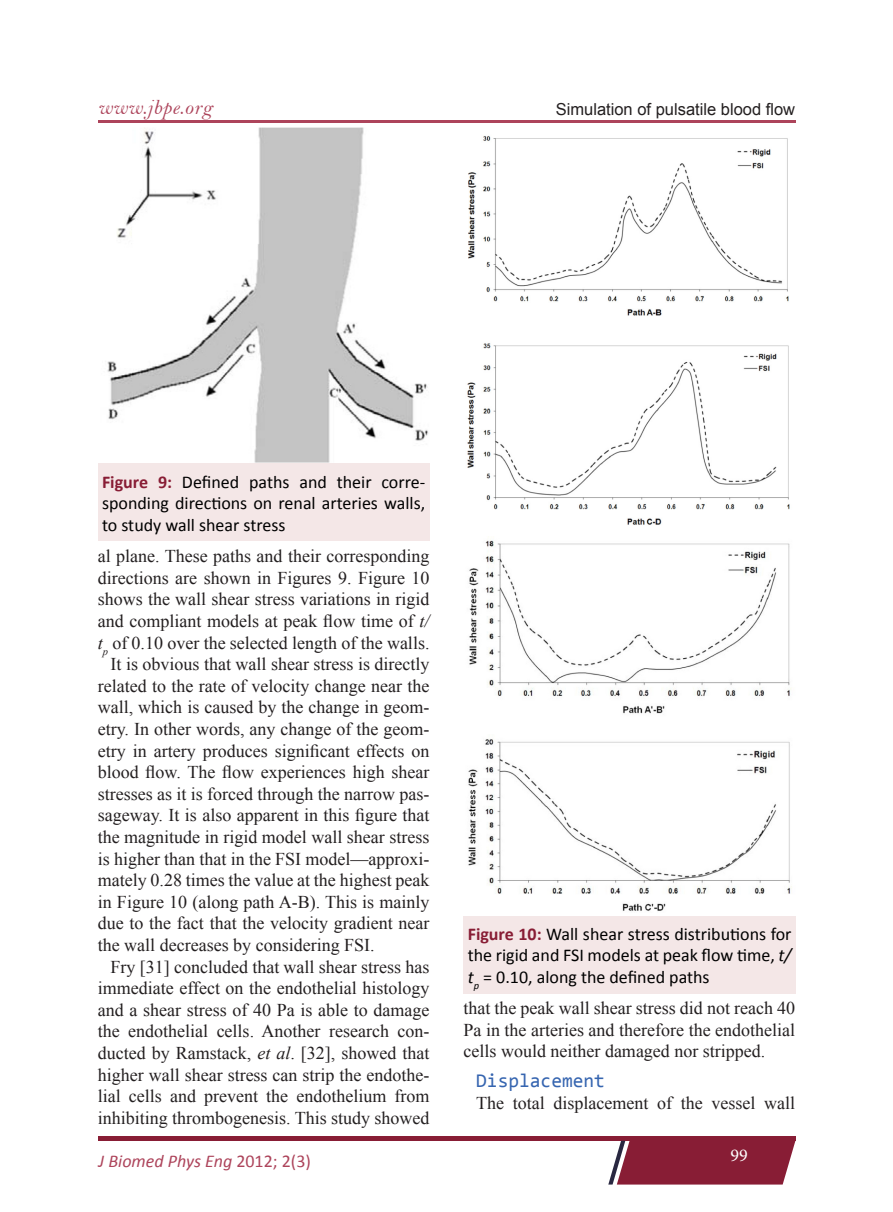
<style>
.page{position:relative;width:893px;height:1212px;background:#fff}
.page>*{position:absolute;margin:0;border:0;box-sizing:border-box;transform-origin:0 0}
.t1{font:21px "Bell MT Italic";letter-spacing:.03em;color:#ad445b}
.Subsub{font:19.5px "Consolas";color:#3665b0}
.Body{font:18px/21.6px "Times New Roman";color:#231f20;text-align:justify}
.Figure{font:18px/21.6px "Calibri";color:#000;text-align:justify}
.t2{font:italic 18px "Calibri";color:#ad445b}
.t3{font:18px "Minion Pro";color:#fff}
.Running_Title{font:16.5px "Arial";color:#231f20}
.s1{font-weight:700;color:#881d35}
.s2{font-style:italic}
.s3{font-style:normal}
</style>
<div class="page">
<div style="left:98px;top:1136px;width:697px;height:5px;background:#881d35"></div>
<svg style="left:608px;top:1141px;width:187px;height:43px;background:#903147"></svg>
<hr style="left:98px;top:120px;width:698px;height:2px;background:#ad445b">
<img style="left:98px;top:128px;width:331px;height:336px">
<div style="left:98px;top:464px;width:331px;height:77px;background:#f4e7e7"></div>
<img style="left:467px;top:136px;width:323px;height:389px">
<img style="left:468px;top:540px;width:324px;height:371px">
<div style="left:463px;top:916px;width:333px;height:77px;background:#f4e7e7"></div>
<p class="t1" style="left:98px;top:94px;width:116px">www.jbpe.org</p>
<p class="Running_Title" style="left:556px;top:98px;width:241px">Simulation of pulsatile blood flow</p>
<p class="Figure" style="left:102px;top:471px;width:325px"><span class="s1">Figure 9:</span> Defined paths and their corre&shy;sponding directions on renal arteries walls, to study wall shear stress</p>
<p class="Body" style="left:98px;top:545px;width:333px">al plane. These paths and their corresponding directions are shown in Figures 9. Figure 10 shows the wall shear stress variations in rigid and compliant models at peak flow time of <span class="s2">t/ t</span><sub>p</sub> of 0.10 over the selected length of the walls.</p>
<p class="Body" style="left:98px;top:653px;width:333px;text-indent:13px">It is obvious that wall shear stress is directly related to the rate of velocity change near the wall, which is caused by the change in geom&shy;etry. In other words, any change of the geom&shy;etry in artery produces significant effects on blood flow. The flow experiences high shear stresses as it is forced through the narrow pas&shy;sageway. It is also apparent in this figure that the magnitude in rigid model wall shear stress is higher than that in the FSI model—approxi&shy;mately 0.28 times the value at the highest peak in Figure 10 (along path A-B). This is mainly due to the fact that the velocity gradient near the wall decreases by considering FSI.</p>
<p class="Body" style="left:98px;top:955px;width:333px;text-indent:13px">Fry [31] concluded that wall shear stress has immediate effect on the endothelial histology and a shear stress of 40 Pa is able to damage the endothelial cells. Another research con&shy;ducted by Ramstack, <span class="s2">et al</span>. [32], showed that higher wall shear stress can strip the endothe&shy;lial cells and prevent the endothelium from inhibiting thrombogenesis. This study showed</p>
<p class="t2" style="left:99px;top:1148px;width:214px">J Biomed Phys Eng <span class="s3">2012; 2(3)</span></p>
<p class="Figure" style="left:468px;top:923px;width:325px"><span class="s1">Figure 10:</span> Wall shear stress distributions for the rigid and FSI models at peak flow time, <span class="s2">t/ t</span><sub>p</sub> = 0.10, along the defined paths</p>
<p class="Body" style="left:463px;top:997px;width:333px">that the peak wall shear stress did not reach 40<br>Pa in the arteries and therefore the endothelial cells would neither damaged nor stripped.</p>
<p class="Subsub" style="left:476px;top:1067px;width:130px">Displacement</p>
<p class="Body" style="left:476px;top:1091px;width:320px">The total displacement of the vessel wall</p>
<p class="t3" style="left:730px;top:1143px;width:19px">99</p>
</div>
